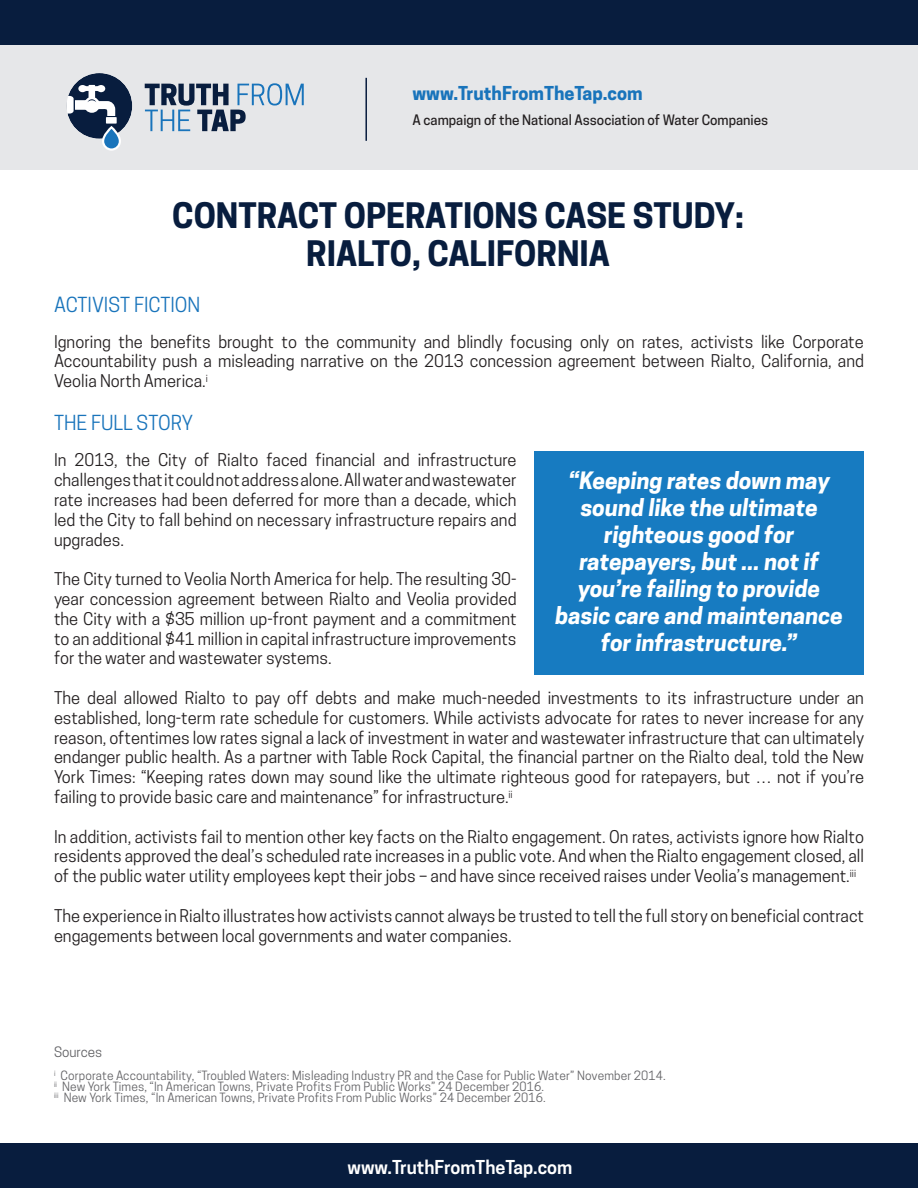
<style>
.page{position:relative;width:918px;height:1188px;background:#fff}
.page>*{position:absolute;margin:0;border:0;box-sizing:border-box;transform-origin:0 0}
.t1{font:700 33px "Cooper Hewitt";color:#081d3e}
.t2{font:italic 700 22.5px/27px "Cooper Hewitt";color:#fff;text-align:center}
.t3{font:19.5px "Cooper Hewitt";color:#1974bb}
.t4{font:600 18px "Cooper Hewitt";color:#fff}
.t5{font:700 18px "Cooper Hewitt";color:#1974bb}
.t6{font:16.5px/19.8px "Cooper Hewitt";color:#231f20;text-align:justify}
.t7{font:500 13.5px "Cooper Hewitt";color:#231f20}
.t8{font:13.5px "Cooper Hewitt";color:#636366}
.t9{font:12px "Cooper Hewitt";letter-spacing:.01em;color:#636366}
</style>
<div class="page">
<div style="left:0;top:1143px;width:918px;height:45px;background:#081d3e"></div>
<div style="left:0;top:0;width:918px;height:45px;background:#081d3e"></div>
<div style="left:0;top:45px;width:918px;height:125px;background:#e6e7e9"></div>
<svg style="left:145px;top:83px;width:159px;height:48px"></svg>
<svg style="left:66px;top:73px;width:67px;height:78px"></svg>
<hr style="left:365px;top:78px;width:2px;height:63px;background:#081d3e">
<div style="left:535px;top:452px;width:329px;height:223px;background:#177bc1"></div>
<p class="t5" style="left:412px;top:82px;width:232px">www.TruthFromTheTap.com</p>
<p class="t7" style="left:412px;top:112px;width:357px">A campaign of the National Association of Water Companies</p>
<p class="t1" style="left:172px;top:196px;width:573px">CONTRACT OPERATIONS CASE STUDY:</p>
<p class="t1" style="left:306px;top:234px;width:305px">RIALTO, CALIFORNIA</p>
<p class="t3" style="left:54px;top:293px;width:148px">ACTIVIST FICTION</p>
<p class="t6" style="left:54px;top:332px;width:812px">Ignoring the benefits brought to the community and blindly focusing only on rates, activists like Corporate Accountability push a misleading narrative on the 2013 concession agreement between Rialto, California, and Veolia North America.<sup>i</sup></p>
<p class="t3" style="left:54px;top:412px;width:141px">THE FULL STORY</p>
<p class="t6" style="left:54px;top:450px;width:464px">In 2013, the City of Rialto faced financial and infrastructure challenges that it could not address alone. All water and wastewater rate increases had been deferred for more than a decade, which led the City to fall behind on necessary infrastructure repairs and upgrades.</p>
<p class="t6" style="left:54px;top:569px;width:464px">The City turned to Veolia North America for help. The resulting 30- year concession agreement between Rialto and Veolia provided the City with a $35 million up-front payment and a commitment to an additional $41 million in capital infrastructure improvements for the water and wastewater systems.</p>
<p class="t6" style="left:54px;top:688px;width:812px">The deal allowed Rialto to pay off debts and make much-needed investments to its infrastructure under an established, long-term rate schedule for customers. While activists advocate for rates to never increase for any reason, oftentimes low rates signal a lack of investment in water and wastewater infrastructure that can ultimately endanger public health. As a partner with Table Rock Capital, the financial partner on the Rialto deal, told the New York Times: “Keeping rates down may sound like the ultimate righteous good for ratepayers, but … not if you’re failing to provide basic care and maintenance” for infrastructure.<sup>ii</sup></p>
<p class="t6" style="left:54px;top:827px;width:812px">In addition, activists fail to mention other key facts on the Rialto engagement. On rates, activists ignore how Rialto residents approved the deal’s scheduled rate increases in a public vote. And when the Rialto engagement closed, all of the public water utility employees kept their jobs – and have since received raises under Veolia’s management.<sup>iii</sup></p>
<p class="t6" style="left:54px;top:906px;width:812px">The experience in Rialto illustrates how activists cannot always be trusted to tell the full story on beneficial contract engagements between local governments and water companies.</p>
<p class="t2" style="left:556px;top:467px;width:289px">“Keeping rates down may sound like the ultimate righteous good for ratepayers, but ... not if you’re failing to provide basic care and maintenance for infrastructure.”</p>
<p class="t8" style="left:54px;top:1044px;width:50px">Sources</p>
<p class="t9" style="left:54px;top:1068px;width:613px"><sup>i</sup> Corporate Accountability, “Troubled Waters: Misleading Industry PR and the Case for Public Water” November 2014.</p>
<p class="t9" style="left:54px;top:1079px;width:492px"><sup>ii</sup> New York Times, “In American Towns, Private Profits From Public Works” 24 December 2016.</p>
<p class="t9" style="left:54px;top:1091px;width:493px"><sup>iii</sup> New York Times, “In American Towns, Private Profits From Public Works” 24 December 2016.</p>
<p class="t4" style="left:348px;top:1157px;width:226px">www.TruthFromTheTap.com</p>
</div>
